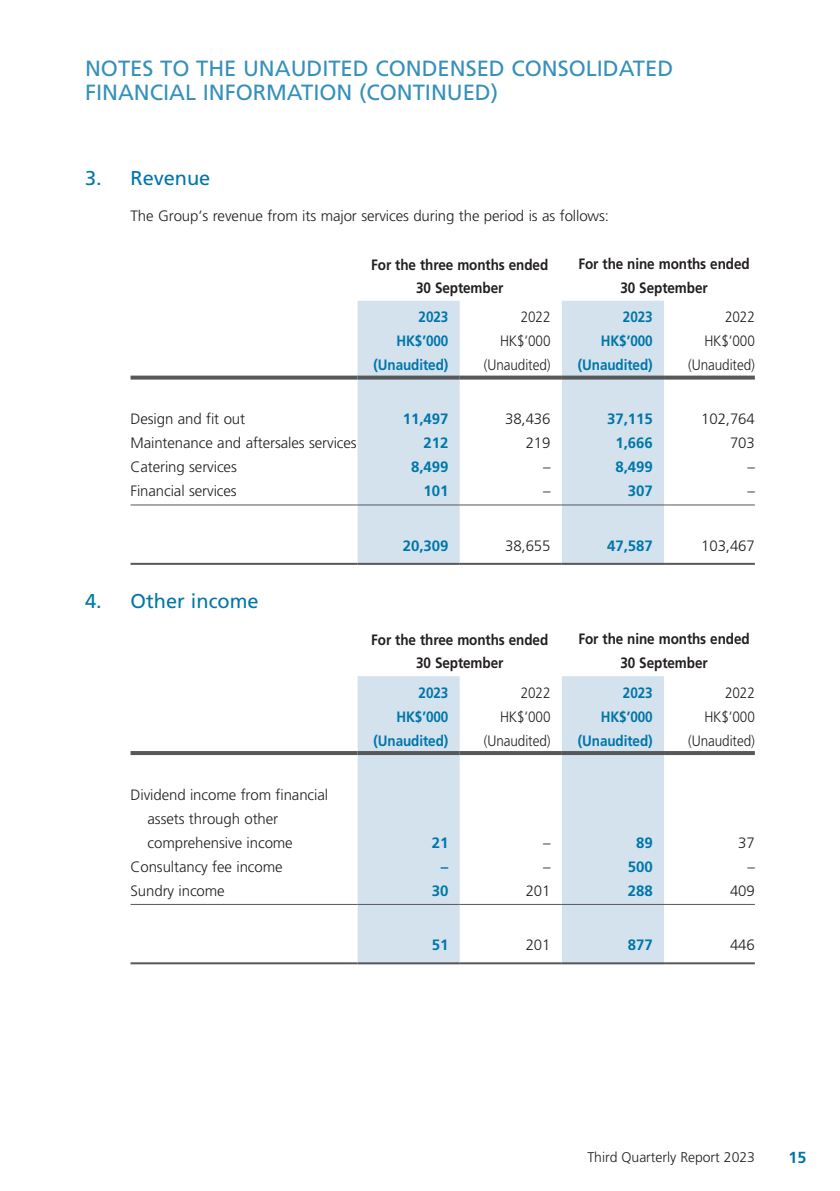
<style>
.page{position:relative;width:840px;height:1191px;background:#fff}
.page>*{position:absolute;margin:0;border:0;box-sizing:border-box;transform-origin:0 0}
.t1{font:22px/24px "Frutiger LT Std";color:#3590ba}
.t2{font:20px "Frutiger LT Std";color:#0076a9}
.t3{font:700 16px "Frutiger LT Std";color:#0076a9}
.t4{font:300 15px/24px "Frutiger LT Std";letter-spacing:-.005em;color:#231f20}
.t5{font:700 15px/23px "Frutiger LT Std";letter-spacing:-.005em;color:#231f20;text-align:center;scale:.9 1}
.t6{font:700 15px "Frutiger LT Std";letter-spacing:-.005em;color:#0076a9;scale:.9 1}
.t7{font:300 15px "Frutiger LT Std";letter-spacing:-.005em;color:#231f20;scale:.9 1}
.t8{font:700 15px "Frutiger LT Std";letter-spacing:-.005em;color:#0076a9}
.t9{font:300 14px "Frutiger LT Std";letter-spacing:-.005em;color:#231f20}
</style>
<div class="page">
<svg style="left:357px;top:301px;width:306px;height:262px;fill:#d4e2ee"></svg>
<svg style="left:130px;top:375px;width:227px;height:4px"></svg>
<svg style="left:357px;top:375px;width:102px;height:4px"></svg>
<svg style="left:459px;top:375px;width:102px;height:4px"></svg>
<svg style="left:561px;top:375px;width:102px;height:4px"></svg>
<svg style="left:663px;top:375px;width:91px;height:4px"></svg>
<hr style="left:130px;top:504px;width:227px;height:1px;background:#57585a">
<hr style="left:357px;top:504px;width:102px;height:1px;background:#57585a">
<hr style="left:459px;top:504px;width:102px;height:1px;background:#57585a">
<hr style="left:561px;top:504px;width:102px;height:1px;background:#57585a">
<hr style="left:663px;top:504px;width:91px;height:1px;background:#57585a">
<hr style="left:130px;top:563px;width:227px;height:2px;background:#57585a">
<hr style="left:357px;top:563px;width:102px;height:2px;background:#57585a">
<hr style="left:459px;top:563px;width:102px;height:2px;background:#57585a">
<hr style="left:561px;top:563px;width:102px;height:2px;background:#57585a">
<hr style="left:663px;top:563px;width:91px;height:2px;background:#57585a">
<svg style="left:357px;top:676px;width:306px;height:286px;fill:#d4e2ee"></svg>
<hr style="left:130px;top:751px;width:227px;height:4px;background:#57585a">
<hr style="left:357px;top:751px;width:102px;height:4px;background:#57585a">
<hr style="left:459px;top:751px;width:102px;height:4px;background:#57585a">
<hr style="left:561px;top:751px;width:102px;height:4px;background:#57585a">
<hr style="left:663px;top:751px;width:91px;height:4px;background:#57585a">
<hr style="left:130px;top:904px;width:227px;height:1px;background:#57585a">
<hr style="left:357px;top:904px;width:102px;height:1px;background:#57585a">
<hr style="left:459px;top:904px;width:102px;height:1px;background:#57585a">
<hr style="left:561px;top:904px;width:102px;height:1px;background:#57585a">
<hr style="left:663px;top:904px;width:91px;height:1px;background:#57585a">
<hr style="left:130px;top:962px;width:227px;height:2px;background:#57585a">
<hr style="left:357px;top:962px;width:102px;height:2px;background:#57585a">
<hr style="left:459px;top:962px;width:102px;height:2px;background:#57585a">
<hr style="left:561px;top:962px;width:102px;height:2px;background:#57585a">
<hr style="left:663px;top:962px;width:91px;height:2px;background:#57585a">
<h1 class="t1" style="left:85px;top:56px;width:589px">NOTES TO THE UNAUDITED CONDENSED CONSOLIDATED<br>FINANCIAL INFORMATION (CONTINUED)</h1>
<h2 class="t2" style="left:85px;top:166px;width:127px">3. Revenue</h2>
<p class="t4" style="left:130px;top:203px;width:480px">The Group’s revenue from its major services during the period is as follows:</p>
<p class="t5" style="left:371px;top:253px;width:198px">For the three months ended<br>30 September</p>
<p class="t5" style="left:578px;top:251px;width:192px;line-height:24px">For the nine months ended<br>30 September</p>
<p class="t6" style="left:418px;top:308px;width:35px">2023</p>
<p class="t7" style="left:520px;top:308px;width:35px">2022</p>
<p class="t6" style="left:622px;top:308px;width:35px">2023</p>
<p class="t7" style="left:724px;top:308px;width:35px">2022</p>
<p class="t6" style="left:396px;top:332px;width:59px">HK$’000</p>
<p class="t7" style="left:499px;top:332px;width:58px">HK$’000</p>
<p class="t6" style="left:600px;top:332px;width:59px">HK$’000</p>
<p class="t7" style="left:704px;top:332px;width:58px">HK$’000</p>
<p class="t6" style="left:373px;top:356px;width:85px">(Unaudited)</p>
<p class="t7" style="left:483px;top:356px;width:75px">(Unaudited)</p>
<p class="t6" style="left:577px;top:356px;width:85px">(Unaudited)</p>
<p class="t7" style="left:687px;top:356px;width:75px">(Unaudited)</p>
<p class="t4" style="left:130px;top:407px;width:116px">Design and fit out</p>
<p class="t8" style="left:403px;top:410px;width:47px">11,497</p>
<p class="t4" style="left:505px;top:407px;width:47px">38,436</p>
<p class="t8" style="left:607px;top:410px;width:47px">37,115</p>
<p class="t4" style="left:700px;top:407px;width:55px">102,764</p>
<p class="t4" style="left:130px;top:431px;width:228px">Maintenance and aftersales services</p>
<p class="t8" style="left:423px;top:434px;width:26px">212</p>
<p class="t4" style="left:525px;top:431px;width:26px">219</p>
<p class="t8" style="left:615px;top:434px;width:39px">1,666</p>
<p class="t4" style="left:729px;top:431px;width:26px">703</p>
<p class="t4" style="left:130px;top:455px;width:108px">Catering services</p>
<p class="t8" style="left:411px;top:458px;width:39px">8,499</p>
<p class="t4" style="left:542px;top:455px;width:9px">–</p>
<p class="t8" style="left:615px;top:458px;width:39px">8,499</p>
<p class="t4" style="left:747px;top:455px;width:9px">–</p>
<p class="t4" style="left:130px;top:479px;width:108px">Financial services</p>
<p class="t8" style="left:423px;top:482px;width:26px">101</p>
<p class="t4" style="left:542px;top:479px;width:9px">–</p>
<p class="t8" style="left:627px;top:482px;width:26px">307</p>
<p class="t4" style="left:747px;top:479px;width:9px">–</p>
<h2 class="t2" style="left:85px;top:589px;width:175px">4. Other income</h2>
<p class="t4" style="left:147px;top:782px;width:182px;text-indent:-17px">Dividend income from financial assets through other comprehensive income</p>
<p class="t8" style="left:403px;top:537px;width:47px">20,309</p>
<p class="t4" style="left:505px;top:534px;width:47px">38,655</p>
<p class="t8" style="left:607px;top:537px;width:47px">47,587</p>
<p class="t4" style="left:700px;top:534px;width:55px">103,467</p>
<p class="t5" style="left:371px;top:628px;width:198px">For the three months ended<br>30 September</p>
<p class="t5" style="left:578px;top:627px;width:192px;line-height:24px">For the nine months ended<br>30 September</p>
<p class="t6" style="left:418px;top:683px;width:35px">2023</p>
<p class="t7" style="left:520px;top:684px;width:35px">2022</p>
<p class="t6" style="left:622px;top:683px;width:35px">2023</p>
<p class="t7" style="left:724px;top:684px;width:35px">2022</p>
<p class="t6" style="left:396px;top:707px;width:59px">HK$’000</p>
<p class="t7" style="left:499px;top:708px;width:58px">HK$’000</p>
<p class="t6" style="left:600px;top:707px;width:59px">HK$’000</p>
<p class="t7" style="left:704px;top:708px;width:58px">HK$’000</p>
<p class="t6" style="left:373px;top:731px;width:85px">(Unaudited)</p>
<p class="t7" style="left:483px;top:732px;width:75px">(Unaudited)</p>
<p class="t6" style="left:577px;top:731px;width:85px">(Unaudited)</p>
<p class="t7" style="left:687px;top:732px;width:75px">(Unaudited)</p>
<p class="t8" style="left:431px;top:833px;width:18px">21</p>
<p class="t4" style="left:542px;top:830px;width:9px">–</p>
<p class="t8" style="left:635px;top:833px;width:18px">89</p>
<p class="t4" style="left:737px;top:830px;width:18px">37</p>
<p class="t4" style="left:130px;top:854px;width:153px">Consultancy fee income</p>
<p class="t8" style="left:440px;top:857px;width:9px">–</p>
<p class="t4" style="left:542px;top:854px;width:9px">–</p>
<p class="t8" style="left:627px;top:857px;width:26px">500</p>
<p class="t4" style="left:747px;top:854px;width:9px">–</p>
<p class="t4" style="left:130px;top:878px;width:96px">Sundry income</p>
<p class="t8" style="left:431px;top:881px;width:18px">30</p>
<p class="t4" style="left:525px;top:878px;width:26px">201</p>
<p class="t8" style="left:627px;top:881px;width:26px">288</p>
<p class="t4" style="left:729px;top:878px;width:26px">409</p>
<p class="t8" style="left:431px;top:936px;width:18px">51</p>
<p class="t4" style="left:525px;top:933px;width:26px">201</p>
<p class="t8" style="left:627px;top:936px;width:26px">877</p>
<p class="t4" style="left:729px;top:933px;width:26px">446</p>
<p class="t9" style="left:587px;top:1148px;width:169px">Third Quarterly Report 2023</p>
<p class="t3" style="left:788px;top:1147px;width:19px">15</p>
</div>
